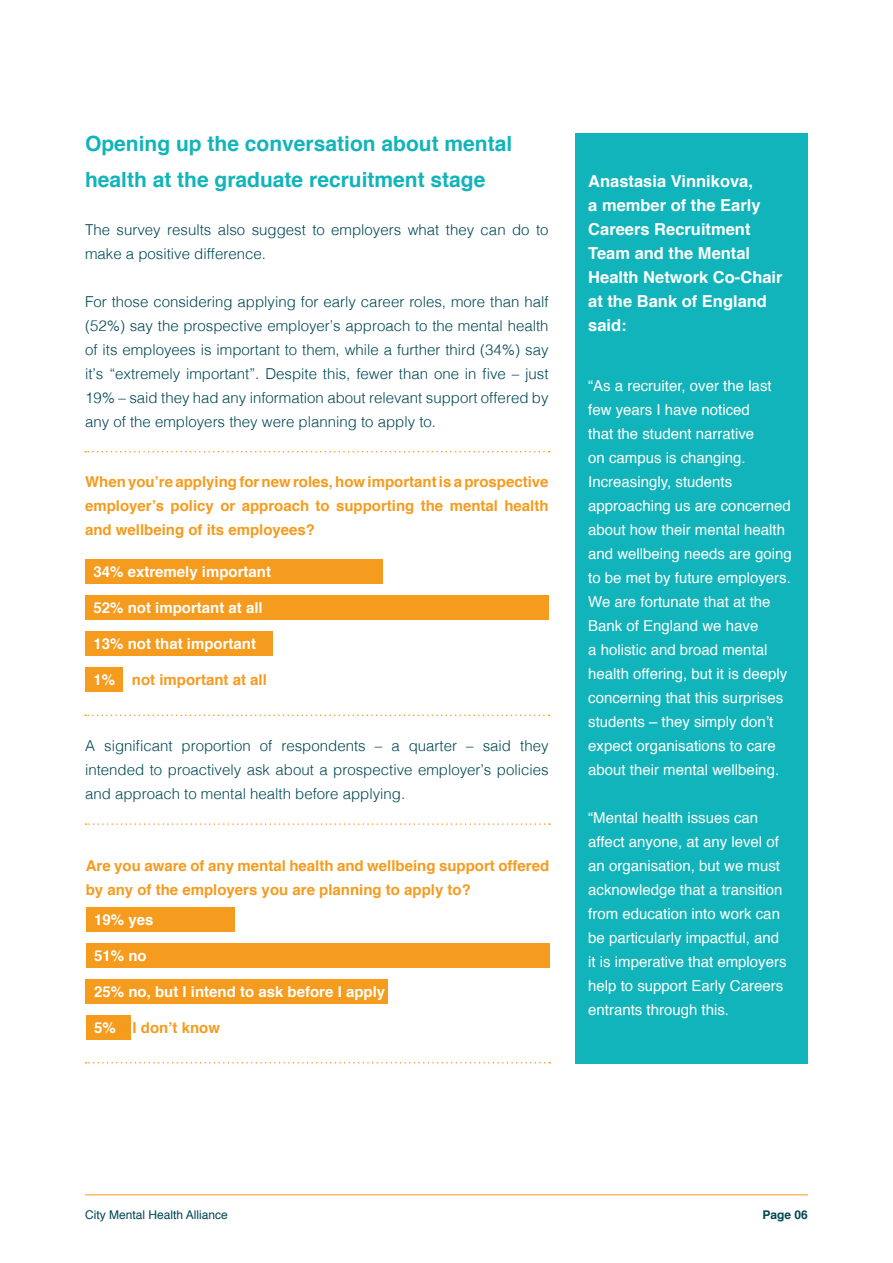
<style>
.page{position:relative;width:893px;height:1263px;background:#fff}
.page>*{position:absolute;margin:0;border:0;box-sizing:border-box;transform-origin:0 0}
.t1{font:700 21px/36px "Helvetica";color:#11b4ba}
.t2{font:700 16.5px/24px "Helvetica";color:#fff}
.t3{font:15px/24px "Helvetica";color:#fff}
.t4{font:300 15px/24px "Helvetica";color:#004854;text-align:justify}
.t5{font:700 15px/24px "Helvetica";color:#f59b1e;text-align:justify}
.t6{font:700 15px "Helvetica";color:#fff}
.t7{font:12px "Helvetica";color:#004754}
.t8{font:700 12px "Helvetica";color:#004754}
.s1{color:#fff}
</style>
<div class="page">
<hr style="left:85px;top:1194px;width:723px;height:1px;background:#f59b1e">
<svg style="left:85px;top:451px;width:465px;height:1px"></svg>
<svg style="left:86px;top:823px;width:464px;height:2px"></svg>
<svg style="left:86px;top:1062px;width:464px;height:1px"></svg>
<svg style="left:85px;top:715px;width:465px;height:1px"></svg>
<div style="left:85px;top:559px;width:298px;height:24px;background:#f59b1e"></div>
<div style="left:86px;top:908px;width:149px;height:24px;background:#f59b1e"></div>
<div style="left:85px;top:595px;width:464px;height:24px;background:#f59b1e"></div>
<div style="left:86px;top:944px;width:463px;height:24px;background:#f59b1e"></div>
<div style="left:85px;top:631px;width:187px;height:24px;background:#f59b1e"></div>
<div style="left:86px;top:980px;width:302px;height:24px;background:#f59b1e"></div>
<div style="left:85px;top:667px;width:37px;height:24px;background:#f59b1e"></div>
<div style="left:86px;top:1016px;width:44px;height:24px;background:#f59b1e"></div>
<div style="left:575px;top:134px;width:233px;height:930px;background:#11b4ba"></div>
<h1 class="t1" style="left:85px;top:125px;width:429px">Opening up the conversation about mental health at the graduate recruitment stage</h1>
<p class="t4" style="left:85px;top:216px;width:465px">The survey results also suggest to employers what they can do to make a positive difference.</p>
<p class="t4" style="left:85px;top:288px;width:465px">For those considering applying for early career roles, more than half (52%) say the prospective employer’s approach to the mental health of its employees is important to them, while a further third (34%) say it’s “extremely important”. Despite this, fewer than one in five – just 19% – said they had any information about relevant support offered by any of the employers they were planning to apply to.</p>
<p class="t5" style="left:85px;top:469px;width:465px">When you’re applying for new roles, how important is a prospective employer’s policy or approach to supporting the mental health and wellbeing of its employees?</p>
<p class="t6" style="left:94px;top:559px;width:179px">34% extremely important</p>
<p class="t6" style="left:94px;top:595px;width:171px">52% not important at all</p>
<p class="t6" style="left:94px;top:631px;width:164px">13% not that important</p>
<p class="t5" style="left:102px;top:668px;width:167px"><span class="s1">.5%</span> not important at all</p>
<p class="t6" style="left:94px;top:667px;width:23px">1%</p>
<p class="t4" style="left:85px;top:732px;width:465px">A significant proportion of respondents – a quarter – said they intended to proactively ask about a prospective employer’s policies and approach to mental health before applying.</p>
<p class="t5" style="left:86px;top:853px;width:465px">Are you aware of any mental health and wellbeing support offered by any of the employers you are planning to apply to?</p>
<p class="t6" style="left:94px;top:908px;width:61px">19% yes</p>
<p class="t6" style="left:94px;top:944px;width:54px">51% no</p>
<p class="t6" style="left:94px;top:980px;width:292px">25% no, but I intend to ask before I apply</p>
<p class="t5" style="left:94px;top:1016px;width:127px"><span class="s1">1.5%</span> I don’t know</p>
<p class="t6" style="left:94px;top:1016px;width:23px">5%</p>
<p class="t2" style="left:588px;top:169px;width:196px">Anastasia Vinnikova,<br>a member of the Early<br>Careers Recruitment<br>Team and the Mental<br>Health Network Co-Chair at the Bank of England said:</p>
<p class="t3" style="left:588px;top:374px;width:205px">“As a recruiter, over the last few years I have noticed<br>that the student narrative<br>on campus is changing.<br>Increasingly, students approaching us are concerned about how their mental health and wellbeing needs are going to be met by future employers.<br>We are fortunate that at the<br>Bank of England we have<br>a holistic and broad mental health offering, but it is deeply concerning that this surprises students – they simply don’t expect organisations to care about their mental wellbeing.</p>
<p class="t3" style="left:588px;top:806px;width:200px">“Mental health issues can affect anyone, at any level of an organisation, but we must acknowledge that a transition from education into work can be particularly impactful, and it is imperative that employers help to support Early Careers entrants through this.</p>
<p class="t7" style="left:85px;top:1205px;width:144px">City Mental Health Alliance</p>
<p class="t8" style="left:762px;top:1205px;width:47px">Page 06</p>
</div>
